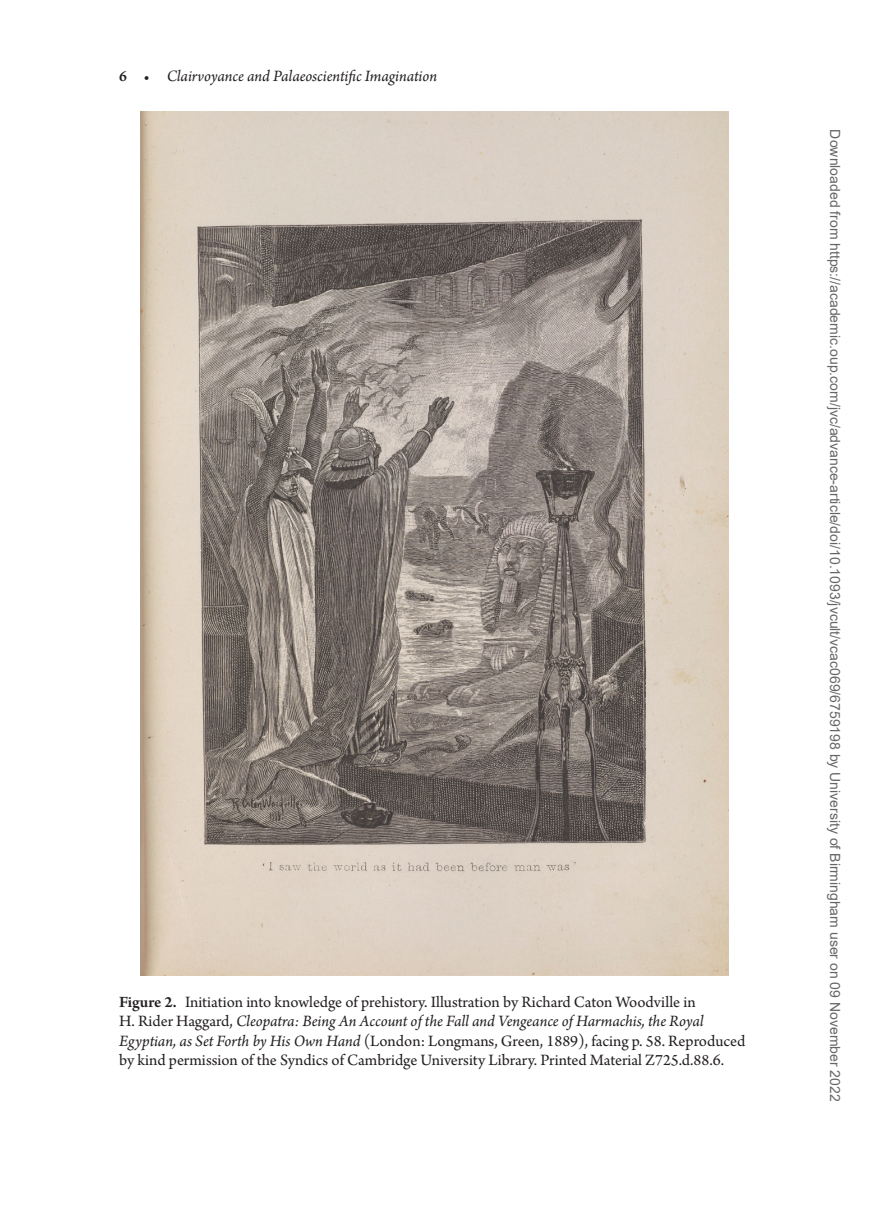
<style>
.page{position:relative;width:869px;height:1231px;background:#fff}
.page>*{position:absolute;margin:0;border:0;box-sizing:border-box;transform-origin:0 0}
.FigCapt{font:16.62px/19.2px "Arno Pro";color:#231f20}
.t1{font:italic 16.62px "Arno Pro";letter-spacing:-.005em;color:#231f20}
.t2{font:14px "Arial";color:#666}
.s1{font-weight:600;font-style:normal;font-size:15.75px}
.s2{font-weight:600}
.s3{font-style:italic}
</style>
<div class="page">
<img style="left:140px;top:112px;width:588px;height:863px">
<p class="t1" style="left:119px;top:67px;width:319px"><span class="s1">6 •</span> Clairvoyance and Palaeoscientific Imagination</p>
<p class="FigCapt" style="left:119px;top:993px;width:627px"><span class="s2">Figure 2.</span> Initiation into knowledge of prehistory. Illustration by Richard Caton Woodville in<br>H. Rider Haggard, <span class="s3">Cleopatra: Being An Account of the Fall and Vengeance of Harmachis, the Royal Egyptian, as Set Forth by His Own Hand</span> (London: Longmans, Green, 1889), facing p. 58. Reproduced by kind permission of the Syndics of Cambridge University Library. Printed Material Z725.d.88.6.</p>
<p class="t2" style="left:839px;top:129px;width:973px;rotate:90deg">Downloaded from https://academic.oup.com/jvc/advance-article/doi/10.1093/jvcult/vcac069/6759198 by University of Birmingham user on 09 November 2022</p>
</div>
